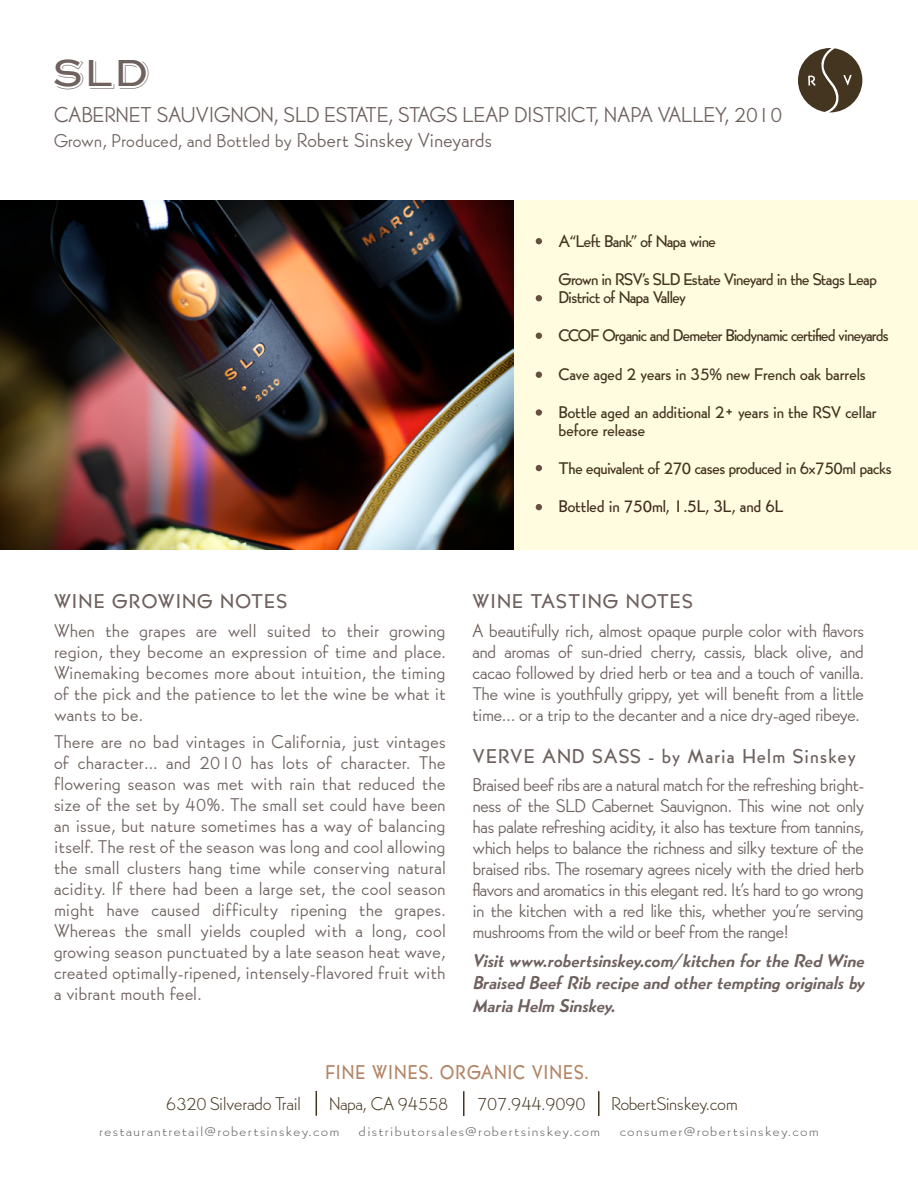
<style>
.page{position:relative;width:918px;height:1188px;background:#fff}
.page>*{position:absolute;margin:0;border:0;box-sizing:border-box;transform-origin:0 0}
.t1{font:39px "Steelplate Gothic Shaded";color:#6e615e}
.t2{font:21px "Bernhard Gothic SGOT Std";color:#6e615e}
.t3{font:500 19.5px "Bernhard Gothic SGOT Std";letter-spacing:.07em;color:#6e615e}
.t4{font:500 19.5px "Bernhard Gothic SGOT Std";letter-spacing:.07em;color:#b38465;scale:.9 1}
.t5{font:18px/21px "Bernhard Gothic SGOT Std";letter-spacing:-.005em;color:#6e615e;text-align:justify}
.t6{font:italic 800 18px/22.5px "Bernhard Gothic SGOT Std";letter-spacing:-.015em;color:#6e615e;text-align:justify}
.t7{font:300 18px "Bernhard Gothic SGOT Std";color:#443520}
.t8{font:500 16.5px/18px "Bernhard Gothic SGOT Std";letter-spacing:-.03em;color:#443520}
.t9{font:500 16.5px/18px "Bernhard Gothic SGOT Std";color:#443520}
.t10{font:500 16.5px "Bernhard Gothic SGOT Std";color:#442d1f}
.t11{font:300 13.2px "Bernhard Gothic SGOT Std";letter-spacing:.1em;color:#636466;scale:1.12 1}
.s1{font-size:19.65px}
</style>
<div class="page">
<div style="left:514px;top:200px;width:404px;height:350px;background:#fffcdf"></div>
<img style="left:0;top:200px;width:514px;height:350px">
<svg style="left:798px;top:48px;width:64px;height:64px"></svg>
<svg style="left:316px;top:1091px;width:1px;height:25px"></svg>
<hr style="left:463px;top:1091px;width:2px;height:25px;background:#443520">
<hr style="left:598px;top:1091px;width:2px;height:25px;background:#443520">
<svg style="left:536px;top:295px;width:6px;height:6px"></svg>
<svg style="left:536px;top:238px;width:6px;height:6px"></svg>
<svg style="left:536px;top:372px;width:6px;height:6px"></svg>
<svg style="left:536px;top:333px;width:6px;height:6px"></svg>
<svg style="left:536px;top:465px;width:6px;height:6px"></svg>
<div style="left:536px;top:409px;width:6px;height:7px;background:#685041;border-radius:50%"></div>
<svg style="left:536px;top:504px;width:6px;height:6px"></svg>
<h1 class="t1" style="left:54px;top:48px;width:98px">SLD</h1>
<p class="t2" style="left:54px;top:101px;width:730px">CABERNET SAUVIGNON, SLD ESTATE, STAGS LEAP DISTRICT, NAPA VALLEY, 2010</p>
<p class="t5" style="left:54px;top:131px;width:439px">Grown, Produced, and Bottled by <span class="s1">Robert Sinskey Vineyards</span></p>
<p class="t8" style="left:559px;top:231px;width:159px">A“Left Bank” of Napa wine</p>
<p class="t8" style="left:559px;top:270px;width:320px">Grown in RSV’s SLD Estate Vineyard in the Stags Leap<br>District of Napa Valley</p>
<p class="t8" style="left:559px;top:326px;width:332px">CCOF Organic and Demeter Biodynamic certified vineyards</p>
<p class="t9" style="left:559px;top:364px;width:309px">Cave aged 2 years in 35% new French oak barrels</p>
<p class="t9" style="left:559px;top:402px;width:320px">Bottle aged an additional 2+ years in the RSV cellar before release</p>
<p class="t8" style="left:559px;top:459px;width:335px">The equivalent of 270 cases produced in 6x750ml packs</p>
<p class="t10" style="left:559px;top:495px;width:227px">Bottled in 750ml, 1.5L, 3L, and 6L</p>
<p class="t3" style="left:54px;top:588px;width:235px">WINE GROWING NOTES</p>
<p class="t5" style="left:54px;top:620px;width:393px">When the grapes are well suited to their growing region, they become an expression of time and place.<br>Winemaking becomes more about intuition, the timing of the pick and the patience to let the wine be what it wants to be.</p>
<p class="t5" style="left:54px;top:732px;width:393px">There are no bad vintages in California, just vintages of character… and 2010 has lots of character. The flowering season was met with rain that reduced the size of the set by 40%. The small set could have been an issue, but nature sometimes has a way of balancing itself. The rest of the season was long and cool allowing the small clusters hang time while conserving natural acidity. If there had been a large set, the cool season might have caused difficulty ripening the grapes.<br>Whereas the small yields coupled with a long, cool growing season punctuated by a late season heat wave, created optimally-ripened, intensely-flavored fruit with a vibrant mouth feel.</p>
<p class="t3" style="left:472px;top:588px;width:222px">WINE TASTING NOTES</p>
<p class="t5" style="left:472px;top:620px;width:393px">A beautifully rich, almost opaque purple color with flavors and aromas of sun-dried cherry, cassis, black olive, and cacao followed by dried herb or tea and a touch of vanilla.<br>The wine is youthfully grippy, yet will benefit from a little time… or a trip to the decanter and a nice dry-aged ribeye.</p>
<p class="t3" style="left:472px;top:742px;width:385px">VERVE AND SASS - by Maria Helm Sinskey</p>
<p class="t5" style="left:472px;top:774px;width:393px">Braised beef ribs are a natural match for the refreshing bright&shy;ness of the SLD Cabernet Sauvignon. This wine not only has palate refreshing acidity, it also has texture from tannins, which helps to balance the richness and silky texture of the braised ribs. The rosemary agrees nicely with the dried herb flavors and aromatics in this elegant red. It’s hard to go wrong in the kitchen with a red like this, whether you’re serving mushrooms from the wild or beef from the range!</p>
<p class="t6" style="left:472px;top:949px;width:393px">Visit www.robertsinskey.com/kitchen for the Red Wine Braised Beef Rib recipe and other tempting originals by Maria Helm Sinskey.</p>
<p class="t4" style="left:325px;top:1059px;width:294px">FINE WINES. ORGANIC VINES.</p>
<p class="t7" style="left:166px;top:1093px;width:136px">6320 Silverado Trail</p>
<p class="t7" style="left:329px;top:1093px;width:121px">Napa, CA 94558</p>
<p class="t7" style="left:477px;top:1093px;width:110px">707.944.9090</p>
<p class="t7" style="left:611px;top:1093px;width:129px">RobertSinskey.com</p>
<p class="t11" style="left:99px;top:1123px;width:216px">restaurantretail@robertsinskey.com</p>
<p class="t11" style="left:359px;top:1123px;width:217px">distributorsales@robertsinskey.com</p>
<p class="t11" style="left:620px;top:1123px;width:179px">consumer@robertsinskey.com</p>
</div>
